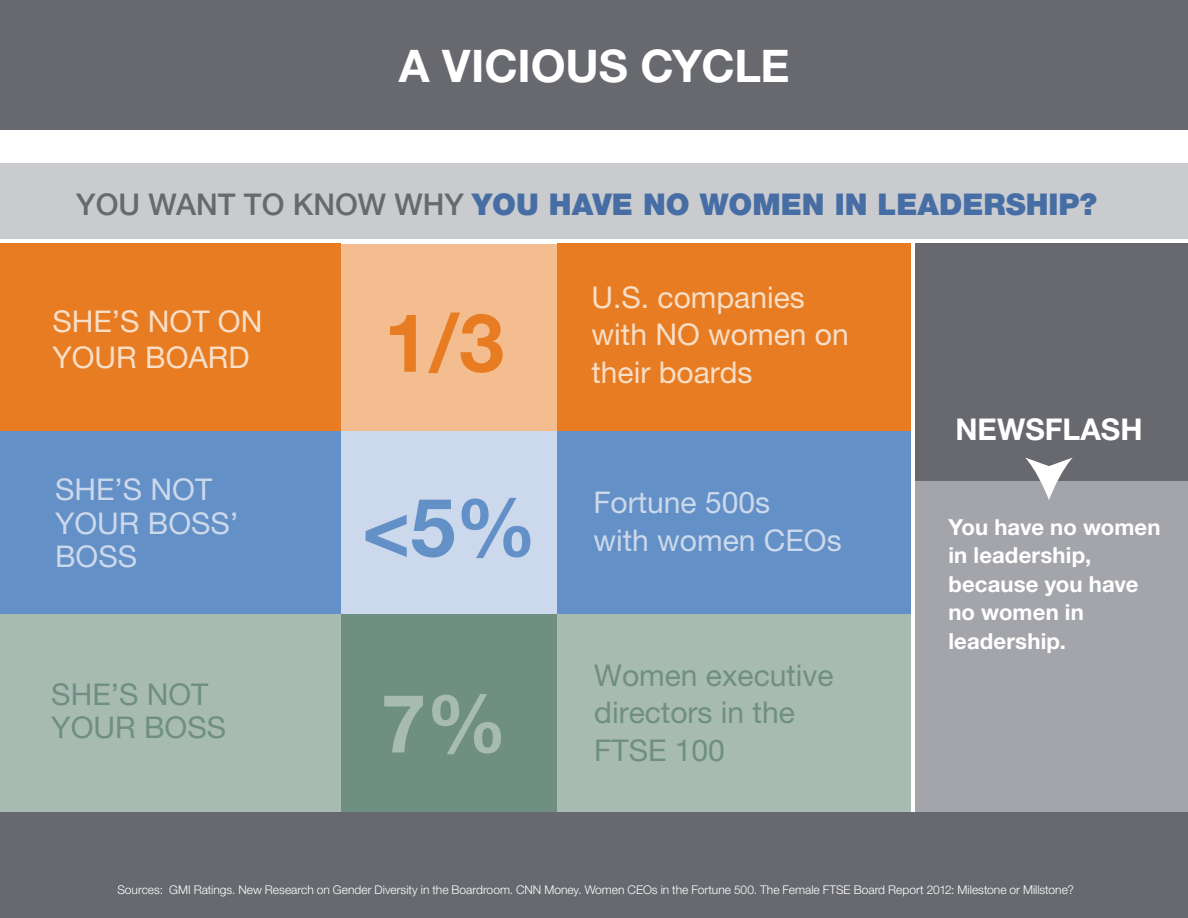
<style>
.page{position:relative;width:1188px;height:918px;background:#fff}
.page>*{position:absolute;margin:0;border:0;box-sizing:border-box;transform-origin:0 0}
.t1{font:700 81px "Helvetica Neue LT Std";color:#e77c22}
.t2{font:700 81px "Helvetica Neue LT Std";color:#6390c6}
.t3{font:700 81px "Helvetica Neue LT Std";color:#a8bbb3}
.t4{font:700 45px "Helvetica Neue LT Std";letter-spacing:-.005em;color:#fff}
.t5{font:30px/37.5px "Helvetica Neue LT Std";color:#f9dec8}
.t6{font:30px/37.5px "Helvetica Neue LT Std";color:#6e8f82}
.t7{font:30px/33.3px "Helvetica Neue LT Std";color:#ccd8eb}
.t8{font:900 30px "Helvetica Neue LT Std";color:#466ea5}
.t9{font:700 30px "Helvetica Neue LT Std";letter-spacing:-.005em;color:#fff}
.t10{font:700 22.2px/28.5px "Helvetica Neue LT Std";letter-spacing:.005em;color:#fff}
.t11{font:300 12px "Helvetica Neue LT Std";color:#fff}
.s1{font-weight:500;color:#67696f}
</style>
<div class="page">
<div style="left:915px;top:431px;width:273px;height:382px;background:#a3a5aa"></div>
<div style="left:915px;top:244px;width:273px;height:237px;background:#67696f"></div>
<div style="left:335px;top:244px;width:228px;height:189px;background:#f3bd90"></div>
<div style="left:0;top:244px;width:340px;height:187px;background:#e77c22"></div>
<div style="left:557px;top:244px;width:354px;height:187px;background:#e77c22"></div>
<div style="left:335px;top:431px;width:228px;height:189px;background:#ccd8eb"></div>
<div style="left:0;top:431px;width:340px;height:188px;background:#6390c6"></div>
<div style="left:557px;top:431px;width:354px;height:188px;background:#6390c6"></div>
<div style="left:335px;top:614px;width:228px;height:199px;background:#6e8f82"></div>
<div style="left:0;top:614px;width:340px;height:199px;background:#a8bbb3"></div>
<div style="left:557px;top:614px;width:354px;height:199px;background:#a8bbb3"></div>
<div style="left:0;top:0;width:1188px;height:129px;background:#67696f"></div>
<svg style="left:1025px;top:458px;width:47px;height:42px"></svg>
<div style="left:0;top:163px;width:1188px;height:75px;background:#cacbce"></div>
<div style="left:0;top:813px;width:1188px;height:105px;background:#67696f"></div>
<h2 class="t4" style="left:399px;top:38px;width:393px">A VICIOUS CYCLE</h2>
<h3 class="t8" style="left:76px;top:186px;width:1022px"><span class="s1">YOU WANT TO KNOW WHY</span> YOU HAVE NO WOMEN IN LEADERSHIP?</h3>
<h3 class="t5" style="left:52px;top:303px;width:212px;line-height:36px">SHE’S NOT ON<br>YOUR BOARD</h3>
<h1 class="t1" style="left:384px;top:293px;width:122px">1/3</h1>
<h3 class="t5" style="left:591px;top:278px;width:259px">U.S. companies with NO women on their boards</h3>
<h3 class="t7" style="left:55px;top:472px;width:185px">SHE’S NOT<br>YOUR BOSS’<br>BOSS</h3>
<h1 class="t2" style="left:362px;top:477px;width:176px">&lt;5%</h1>
<h3 class="t7" style="left:593px;top:484px;width:250px;line-height:37.5px">Fortune 500s<br>with women CEOs</h3>
<h3 class="t6" style="left:51px;top:678px;width:177px;line-height:33px">SHE’S NOT<br>YOUR BOSS</h3>
<h1 class="t3" style="left:381px;top:674px;width:128px">7%</h1>
<h3 class="t6" style="left:594px;top:656px;width:241px">Women executive directors in the<br>FTSE 100</h3>
<h3 class="t9" style="left:955px;top:411px;width:189px">NEWSFLASH</h3>
<h3 class="t10" style="left:948px;top:512px;width:214px">You have no women in leadership, because you have no women in leadership.</h3>
<p class="t11" style="left:117px;top:882px;width:958px">Sources: GMI Ratings. New Research on Gender Diversity in the Boardroom. CNN Money. Women CEOs in the Fortune 500. The Female FTSE Board Report 2012: Milestone or Millstone?</p>
</div>
